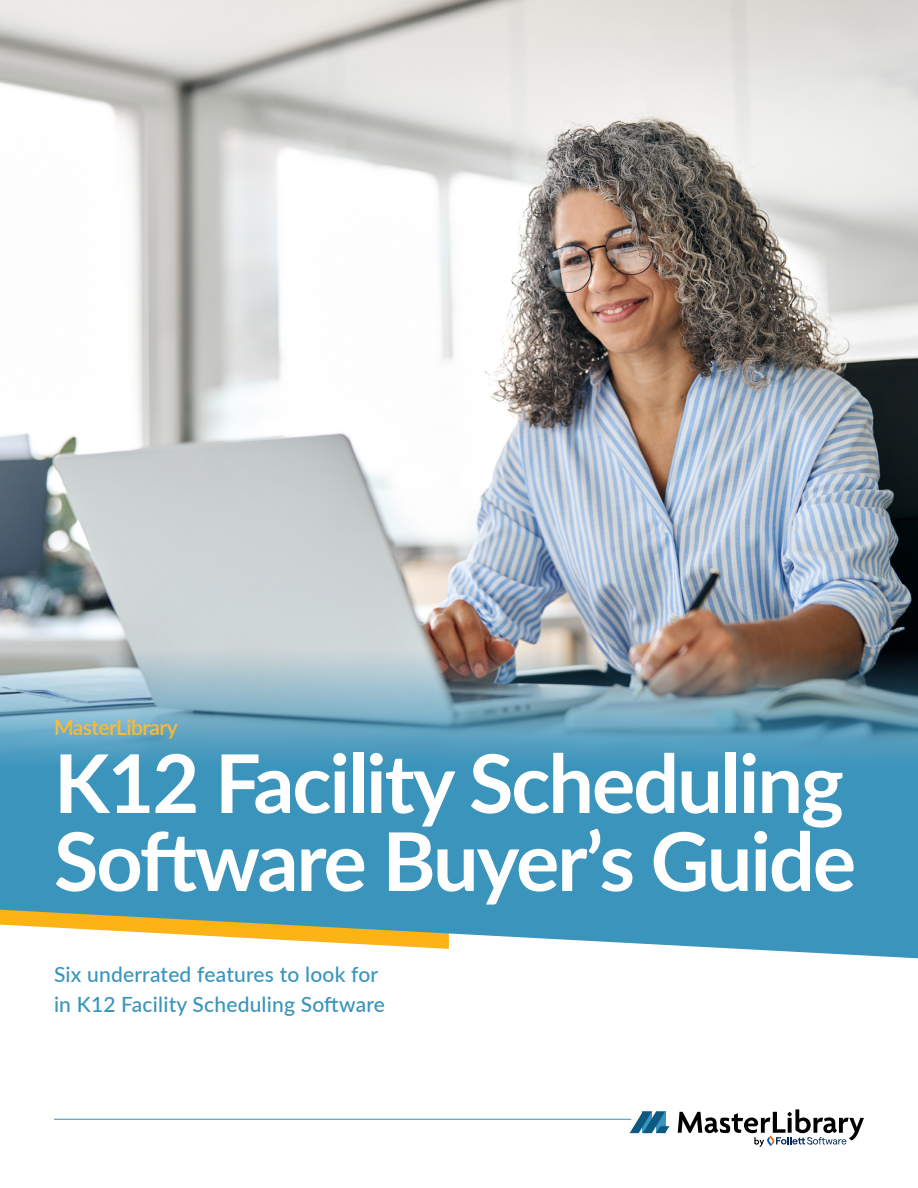
<style>
.page{position:relative;width:918px;height:1188px;background:#fff}
.page>*{position:absolute;margin:0;border:0;box-sizing:border-box;transform-origin:0 0}
.headline-gray{font:700 81px/78px "Lato";letter-spacing:-.025em;color:#fff}
.deck-new_blue{font:500 21px "Lato";letter-spacing:.01em;color:#3994bc}
.headline-gray-2{font:600 21px "Lato";letter-spacing:-.025em;color:#fdb931}
</style>
<div class="page">
<hr style="left:54px;top:1119px;width:577px;height:1px;background:#3893bc">
<svg style="left:630px;top:1112px;width:39px;height:21px"></svg>
<svg style="left:678px;top:1109px;width:186px;height:38px"></svg>
<svg style="left:0;top:796px;width:918px;height:162px;background:#57a0bb"></svg>
<img style="left:0;top:0;width:918px;height:796px">
<p class="headline-gray-2" style="left:54px;top:712px;width:125px">MasterLibrary</p>
<p class="headline-gray" style="left:54px;top:741px;width:804px">K12 Facility Scheduling<br>Software Buyer’s Guide</p>
<p class="deck-new_blue" style="left:54px;top:959px;width:326px">Six underrated features to look for</p>
<p class="deck-new_blue" style="left:54px;top:989px;width:332px">in K12 Facility Scheduling Software</p>
</div>
